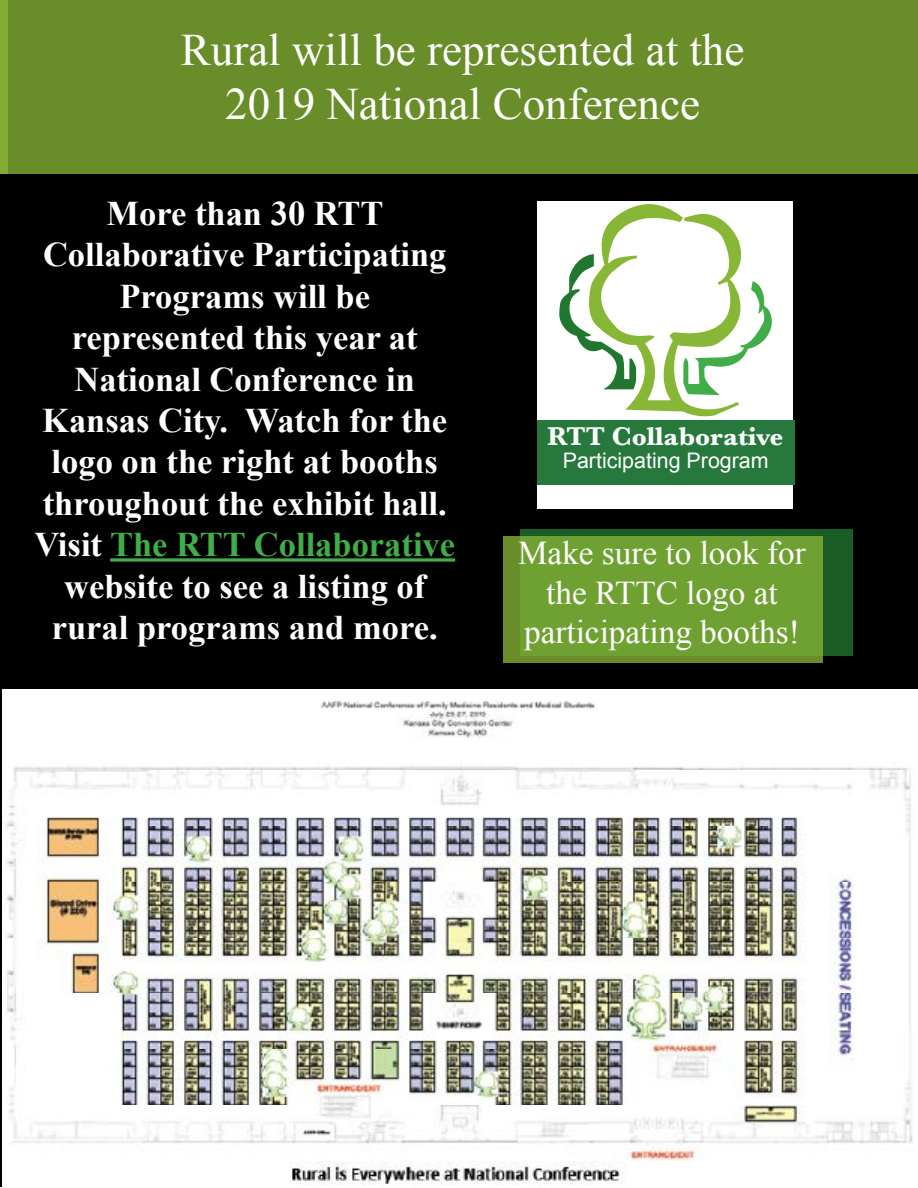
<style>
.page{position:relative;width:918px;height:1188px;background:#fff}
.page>*{position:absolute;margin:0;border:0;box-sizing:border-box;transform-origin:0 0}
.t1{font:45px/54px "Times New Roman";color:#fff;text-align:center}
.t2{font:700 34.5px/41.4px "Times New Roman";color:#fff;text-align:center}
.t3{font:33.15px/39.9px "Times New Roman";color:#fff;text-align:center}
.t4{font:700 26.7px "Baskerville";color:#fff}
.t5{font:21.45px "Arial";color:#fff}
.s1{color:#41ad49}
</style>
<div class="page">
<div style="left:0;top:0;width:918px;height:1186px;background:#000"></div>
<div style="left:0;top:0;width:918px;height:174px;background:#698d29"></div>
<img style="left:2px;top:690px;width:916px;height:496px">
<svg style="left:110px;top:558px;width:345px;height:4px"></svg>
<div style="left:520px;top:530px;width:333px;height:126px;background:#1a5c25"></div>
<svg style="left:504px;top:536px;width:319px;height:126px;background:#6e9f31"></svg>
<div style="left:537px;top:202px;width:256px;height:307px;background:#fff"></div>
<svg style="left:559px;top:204px;width:213px;height:213px"></svg>
<div style="left:537px;top:420px;width:257px;height:64px;background:#26783c"></div>
<div style="left:0;top:0;width:7px;height:174px;background:#81ac33"></div>
<h1 class="t1" style="left:181px;top:22px;width:565px">Rural will be represented at the<br>2019 National Conference</h1>
<p class="t2" style="left:34px;top:192px;width:422px">More than 30 RTT<br>Collaborative Participating<br>Programs will be represented this year at<br>National Conference in<br>Kansas City. Watch for the logo on the right at booths throughout the exhibit hall.<br>Visit <span class="s1">The RTT Collaborative </span>website to see a listing of rural programs and more.</p>
<p class="t4" style="left:548px;top:418px;width:237px">RTT Collaborative</p>
<p class="t5" style="left:563px;top:446px;width:207px">Participating Program</p>
<p class="t3" style="left:518px;top:532px;width:289px">Make sure to look for the RTTC logo at participating booths!</p>
</div>
